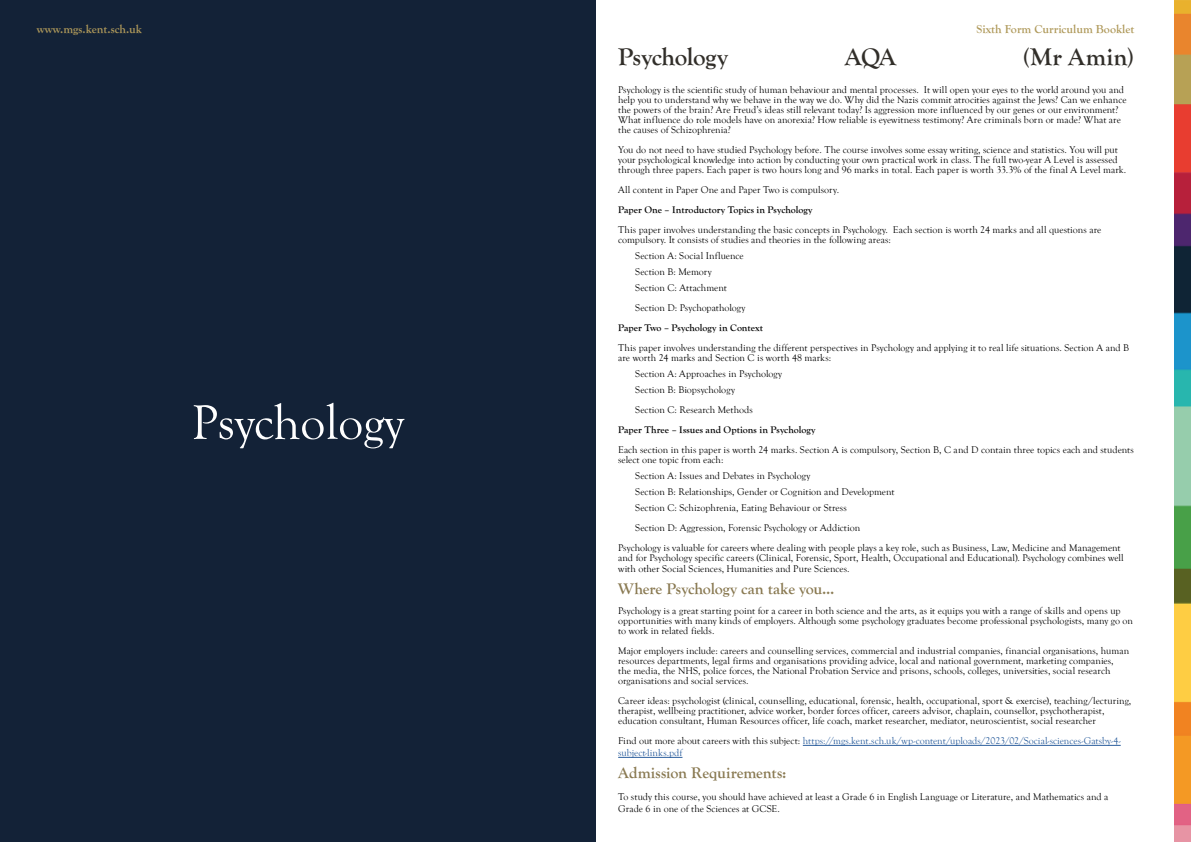
<style>
.page{position:relative;width:1191px;height:842px;background:#fff}
.page>*{position:absolute;margin:0;border:0;box-sizing:border-box;transform-origin:0 0}
.t1{font:50px "Goudy Old Style T";color:#fff}
.t2{font:700 25px "Goudy Old Style T";letter-spacing:-.015em;color:#312e29}
.t3{font:700 16px "Goudy Old Style T";letter-spacing:-.005em;color:#887850}
.t4{font:700 12px "Goudy Old Style T";color:#af995a}
.t5{font:10px/10px "Goudy Old Style T";letter-spacing:.005em;color:#000}
.t6{font:10px/12px "Goudy Old Style T";color:#275b9b}
.t7{font:700 10px "Goudy Old Style T";color:#000}
.s1{color:#000}
</style>
<div class="page">
<div style="left:0;top:0;width:595px;height:842px;background:#132237"></div>
<img style="left:1174px;top:0;width:17px;height:842px">
<hr style="left:803px;top:745px;width:317px;height:1px;background:#275b9b">
<hr style="left:618px;top:757px;width:64px;height:1px;background:#275b9b">
<p class="t4" style="left:37px;top:23px;width:107px">www.mgs.kent.sch.uk</p>
<p class="t4" style="left:976px;top:23px;width:159px">Sixth Form Curriculum Booklet</p>
<h1 class="t1" style="left:192px;top:395px;width:214px">Psychology</h1>
<h2 class="t2" style="left:618px;top:42px;width:111px">Psychology</h2>
<h2 class="t2" style="left:844px;top:42px;width:53px">AQA</h2>
<h2 class="t2" style="left:1023px;top:42px;width:113px">(Mr Amin)</h2>
<p class="t5" style="left:618px;top:85px;width:510px">Psychology is the scientific study of human behaviour and mental processes. It will open your eyes to the world around you and help you to understand why we behave in the way we do. Why did the Nazis commit atrocities against the Jews? Can we enhance the powers of the brain? Are Freud’s ideas still relevant today? Is aggression more influenced by our genes or our environment?<br>What influence do role models have on anorexia? How reliable is eyewitness testimony? Are criminals born or made? What are the causes of Schizophrenia?</p>
<p class="t5" style="left:618px;top:145px;width:509px">You do not need to have studied Psychology before. The course involves some essay writing, science and statistics. You will put your psychological knowledge into action by conducting your own practical work in class. The full two-year A Level is assessed through three papers. Each paper is two hours long and 96 marks in total. Each paper is worth 33.3% of the final A Level mark.</p>
<p class="t5" style="left:618px;top:185px;width:222px">All content in Paper One and Paper Two is compulsory.</p>
<p class="t7" style="left:618px;top:204px;width:196px">Paper One – Introductory Topics in Psychology</p>
<p class="t5" style="left:618px;top:225px;width:485px">This paper involves understanding the basic concepts in Psychology. Each section is worth 24 marks and all questions are compulsory. It consists of studies and theories in the following areas:</p>
<p class="t5" style="left:635px;top:248px;width:110px;line-height:16px">Section A: Social Influence<br>Section B: Memory<br>Section C: Attachment</p>
<p class="t5" style="left:635px;top:303px;width:112px">Section D: Psychopathology</p>
<p class="t7" style="left:618px;top:322px;width:146px">Paper Two – Psychology in Context</p>
<p class="t5" style="left:618px;top:343px;width:512px">This paper involves understanding the different perspectives in Psychology and applying it to real life situations. Section A and B are worth 24 marks and Section C is worth 48 marks:</p>
<p class="t5" style="left:635px;top:366px;width:148px;line-height:16px">Section A: Approaches in Psychology<br>Section B: Biopsychology</p>
<p class="t5" style="left:635px;top:405px;width:119px">Section C: Research Methods</p>
<p class="t7" style="left:618px;top:424px;width:199px">Paper Three – Issues and Options in Psychology</p>
<p class="t5" style="left:618px;top:445px;width:517px">Each section in this paper is worth 24 marks. Section A is compulsory, Section B, C and D contain three topics each and students select one topic from each:</p>
<p class="t5" style="left:635px;top:468px;width:261px;line-height:16px">Section A: Issues and Debates in Psychology<br>Section B: Relationships, Gender or Cognition and Development<br>Section C: Schizophrenia, Eating Behaviour or Stress</p>
<p class="t5" style="left:618px;top:518px;width:504px;line-height:20px;text-indent:17px">Section D: Aggression, Forensic Psychology or Addiction<br>Psychology is valuable for careers where dealing with people plays a key role, such as Business, Law, Medicine and Management</p>
<p class="t5" style="left:618px;top:553px;width:507px;line-height:11px">and for Psychology specific careers (Clinical, Forensic, Sport, Health, Occupational and Educational). Psychology combines well with other Social Sciences, Humanities and Pure Sciences.</p>
<h3 class="t3" style="left:618px;top:580px;width:218px">Where Psychology can take you...</h3>
<p class="t5" style="left:618px;top:606px;width:516px">Psychology is a great starting point for a career in both science and the arts, as it equips you with a range of skills and opens up opportunities with many kinds of employers. Although some psychology graduates become professional psychologists, many go on to work in related fields.</p>
<p class="t5" style="left:618px;top:646px;width:512px">Major employers include: careers and counselling services, commercial and industrial companies, financial organisations, human resources departments, legal firms and organisations providing advice, local and national government, marketing companies,<br>the media, the NHS, police forces, the National Probation Service and prisons, schools, colleges, universities, social research organisations and social services.</p>
<p class="t5" style="left:618px;top:696px;width:514px">Career ideas: psychologist (clinical, counselling, educational, forensic, health, occupational, sport &amp; exercise), teaching/lecturing, therapist, wellbeing practitioner, advice worker, border forces officer, careers advisor, chaplain, counsellor, psychotherapist, education consultant, Human Resources officer, life coach, market researcher, mediator, neuroscientist, social researcher</p>
<p class="t6" style="left:618px;top:735px;width:504px"><span class="s1">Find out more about careers with this subject:</span> https://mgs.kent.sch.uk/wp-content/uploads/2023/02/Social-sciences-Gatsby-4- subject-links.pdf</p>
<h3 class="t3" style="left:618px;top:764px;width:170px">Admission Requirements:</h3>
<p class="t5" style="left:618px;top:791px;width:492px;line-height:12px">To study this course, you should have achieved at least a Grade 6 in English Language or Literature, and Mathematics and a<br>Grade 6 in one of the Sciences at GCSE.</p>
</div>
